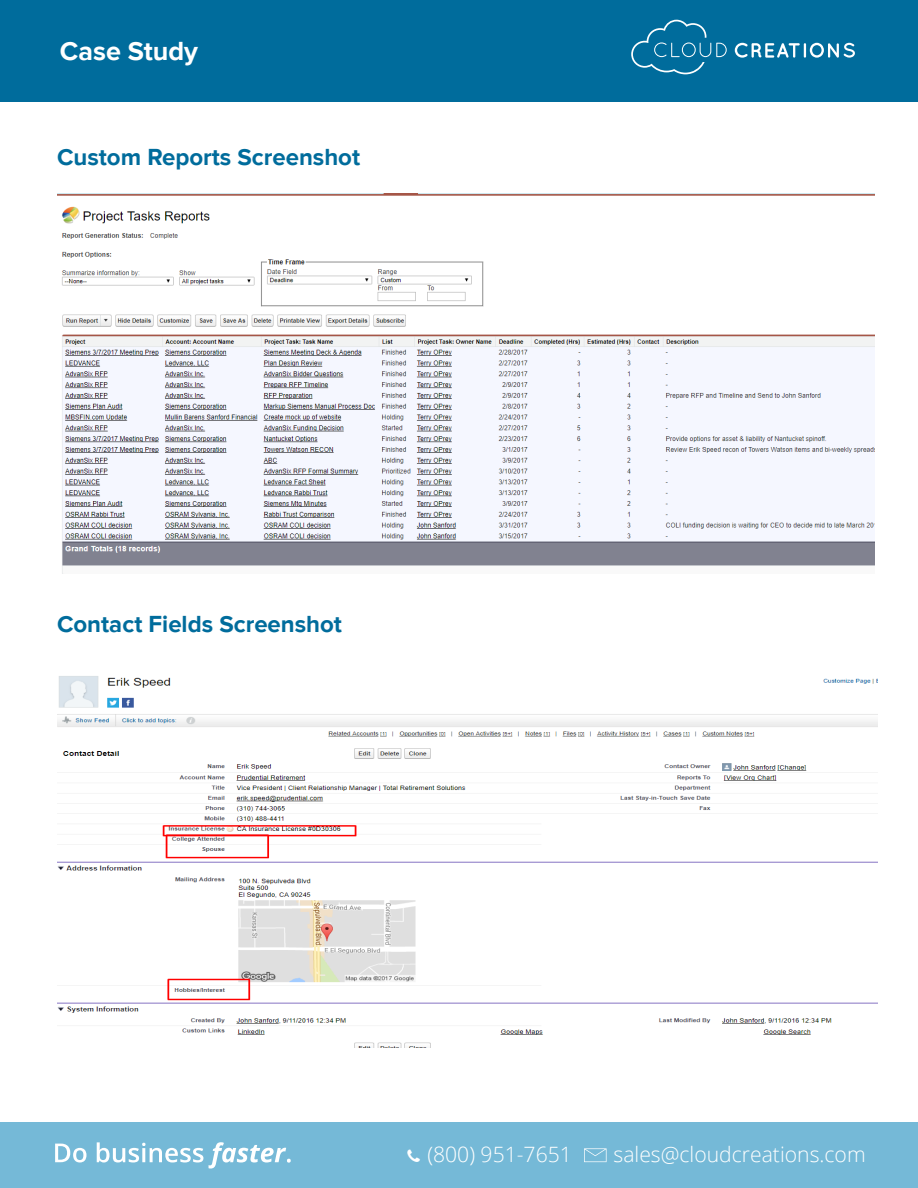
<style>
.page{position:relative;width:918px;height:1188px;background:#fff}
.page>*{position:absolute;margin:0;border:0;box-sizing:border-box;transform-origin:0 0}
.t1{font:700 27px "Proxima Nova";color:#fff}
.t2{font:700 24px "Proxima Nova";color:#006c9c}
.t3{font:300 21.15px "Open Sans";color:#fff}
</style>
<div class="page">
<div style="left:0;top:1122px;width:918px;height:66px;background:#75b9d7"></div>
<svg style="left:584px;top:1148px;width:23px;height:14px"></svg>
<svg style="left:55px;top:1144px;width:31px;height:19px"></svg>
<svg style="left:97px;top:1142px;width:106px;height:21px"></svg>
<svg style="left:209px;top:1142px;width:82px;height:27px"></svg>
<div style="left:0;top:0;width:918px;height:102px;background:#006c9c"></div>
<svg style="left:631px;top:20px;width:224px;height:54px"></svg>
<img style="left:57px;top:194px;width:818px;height:379px">
<img style="left:57px;top:676px;width:820px;height:371px">
<p class="t1" style="left:60px;top:36px;width:140px">Case Study</p>
<p class="t2" style="left:57px;top:144px;width:305px">Custom Reports Screenshot</p>
<p class="t2" style="left:57px;top:610px;width:287px">Contact Fields Screenshot</p>
<p class="t3" style="left:427px;top:1140px;width:146px">(800) 951-7651</p>
<p class="t3" style="left:614px;top:1140px;width:254px">sales@cloudcreations.com</p>
</div>
